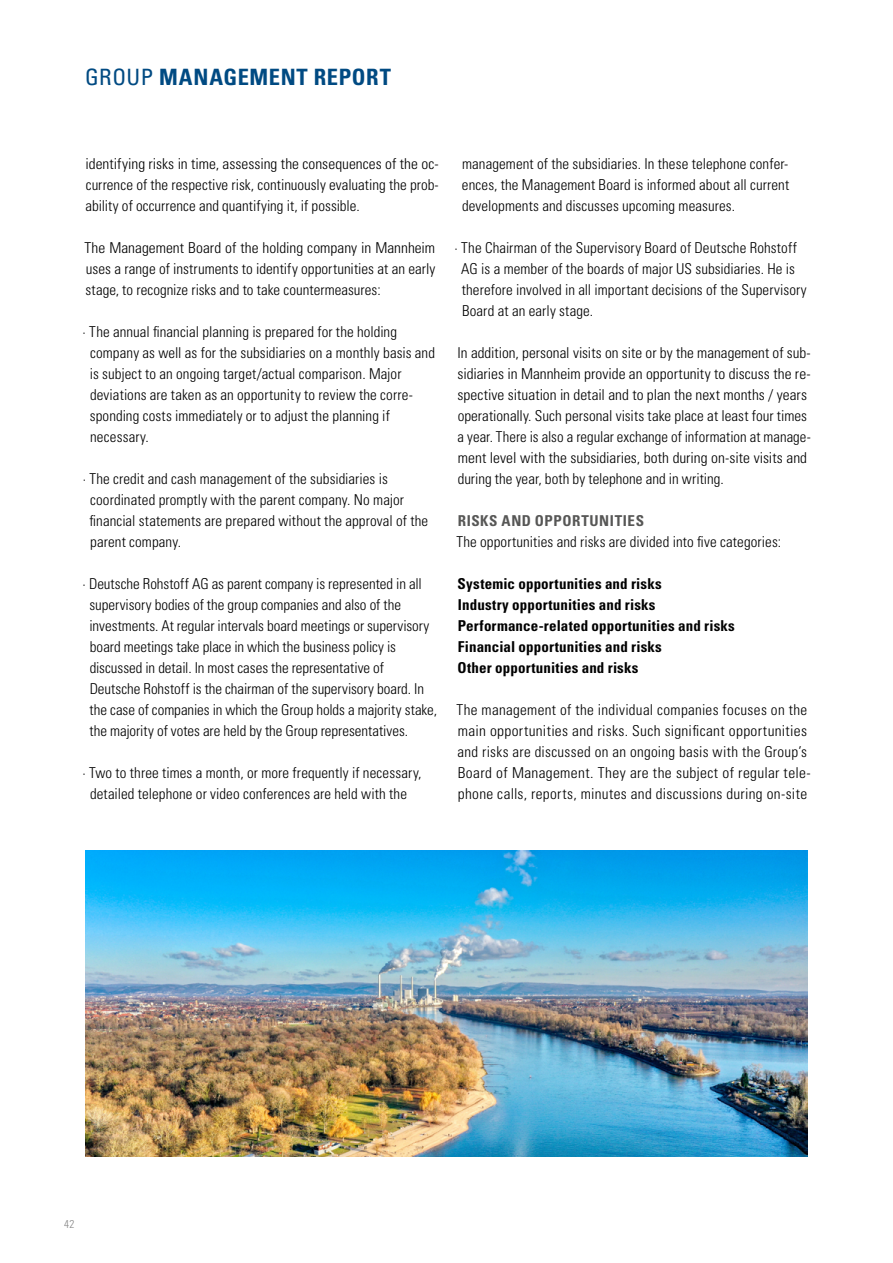
<style>
.page{position:relative;width:893px;height:1263px;background:#fff}
.page>*{position:absolute;margin:0;border:0;box-sizing:border-box;transform-origin:0 0}
.t1{font:700 condensed 22.5px "Univers LT";letter-spacing:.025em;color:#004a82}
.t2{font:300 condensed 15px/21px "Univers LT";letter-spacing:.005em;color:#000}
.t3{font:700 condensed 15px/21px "Univers LT";letter-spacing:.01em;color:#000}
.t4{font:700 condensed 15px "Univers LT";letter-spacing:.035em;color:#575756}
.t5{font:300 condensed 11.25px "Univers LT";color:#878787}
.s1{font-weight:400}
</style>
<div class="page">
<img style="left:85px;top:851px;width:723px;height:305px">
<h1 class="t1" style="left:85px;top:63px;width:307px"><span class="s1">GROUP</span> MANAGEMENT REPORT</h1>
<p class="t2" style="left:86px;top:153px;width:355px;text-align:justify">identifying risks in time, assessing the consequences of the oc&shy;currence of the respective risk, continuously evaluating the prob&shy;ability of occurrence and quantifying it, if possible.</p>
<p class="t2" style="left:84px;top:237px;width:352px;text-align:justify">The Management Board of the holding company in Mannheim uses a range of instruments to identify opportunities at an early stage, to recognize risks and to take countermeasures:</p>
<p class="t2" style="left:90px;top:321px;width:347px;text-indent:-7px">· The annual financial planning is prepared for the holding company as well as for the subsidiaries on a monthly basis and is subject to an ongoing target/actual comparison. Major deviations are taken as an opportunity to review the corre&shy;sponding costs immediately or to adjust the planning if necessary.</p>
<p class="t2" style="left:90px;top:468px;width:340px;text-indent:-7px">· The credit and cash management of the subsidiaries is coordinated promptly with the parent company. No major financial statements are prepared without the approval of the parent company.</p>
<p class="t2" style="left:89px;top:573px;width:349px;text-indent:-7px">· Deutsche Rohstoff AG as parent company is represented in all supervisory bodies of the group companies and also of the investments. At regular intervals board meetings or supervisory board meetings take place in which the business policy is discussed in detail. In most cases the representative of Deutsche Rohstoff is the chairman of the supervisory board. In the case of companies in which the Group holds a majority stake, the majority of votes are held by the Group representatives.</p>
<p class="t2" style="left:83px;top:762px;width:340px;text-align:center">· Two to three times a month, or more frequently if necessary, detailed telephone or video conferences are held with the</p>
<p class="t2" style="left:462px;top:153px;width:329px;text-align:justify">management of the subsidiaries. In these telephone confer&shy;ences, the Management Board is informed about all current developments and discusses upcoming measures.</p>
<p class="t2" style="left:461px;top:237px;width:347px;text-indent:-7px">· The Chairman of the Supervisory Board of Deutsche Rohstoff AG is a member of the boards of major US subsidiaries. He is therefore involved in all important decisions of the Supervisory Board at an early stage.</p>
<p class="t2" style="left:457px;top:342px;width:355px">In addition, personal visits on site or by the management of sub&shy;sidiaries in Mannheim provide an opportunity to discuss the re&shy;spective situation in detail and to plan the next months / years operationally. Such personal visits take place at least four times a year. There is also a regular exchange of information at manage&shy;ment level with the subsidiaries, both during on-site visits and during the year, both by telephone and in writing.</p>
<p class="t4" style="left:458px;top:512px;width:188px">RISKS AND OPPORTUNITIES</p>
<p class="t2" style="left:456px;top:531px;width:326px">The opportunities and risks are divided into five categories:</p>
<p class="t3" style="left:458px;top:573px;width:279px">Systemic opportunities and risks<br>Industry opportunities and risks Performance-related opportunities and risks Financial opportunities and risks<br>Other opportunities and risks</p>
<p class="t2" style="left:456px;top:699px;width:356px">The management of the individual companies focuses on the main opportunities and risks. Such significant opportunities and risks are discussed on an ongoing basis with the Group’s Board of Management. They are the subject of regular tele&shy;phone calls, reports, minutes and discussions during on-site</p>
<p class="t5" style="left:64px;top:1217px;width:12px">42</p>
</div>
